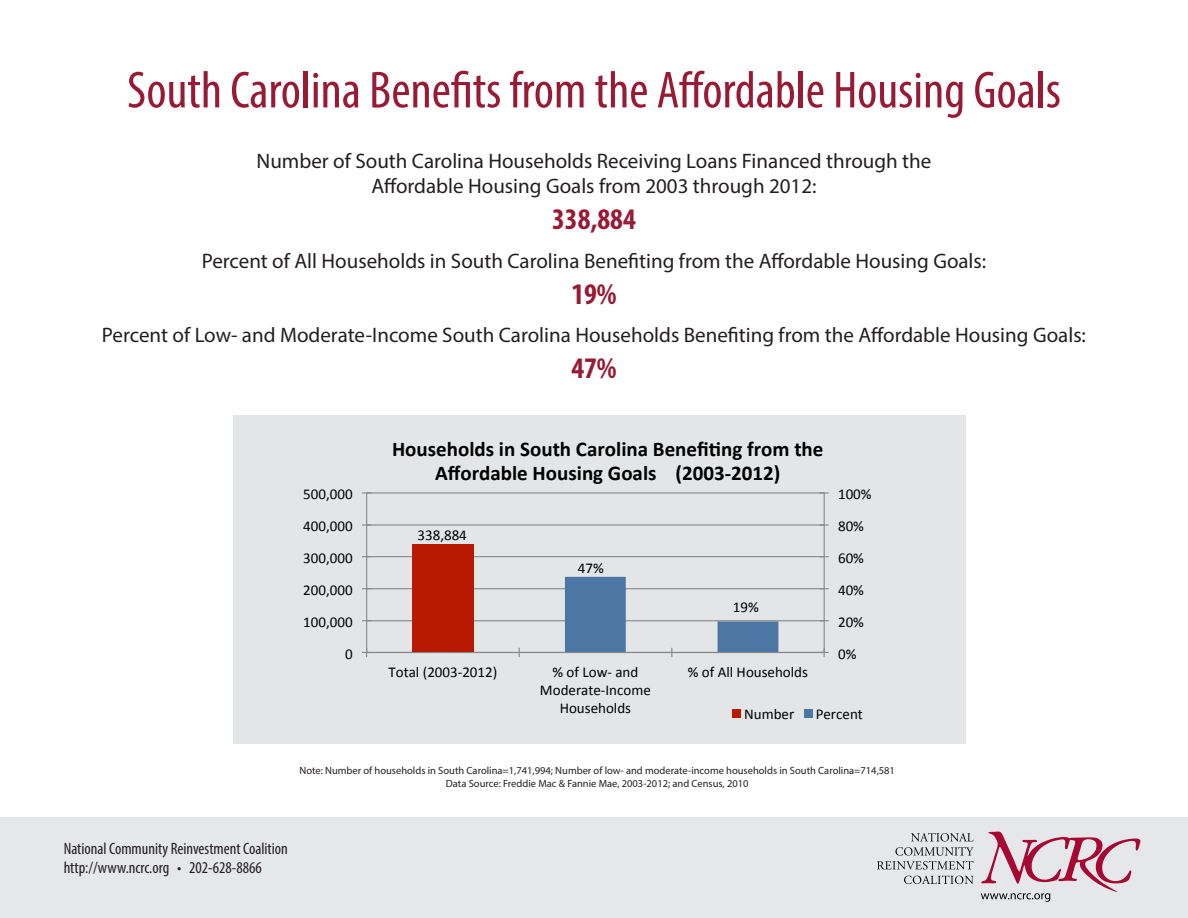
<style>
.page{position:relative;width:1188px;height:918px;background:#fff}
.page>*{position:absolute;margin:0;border:0;box-sizing:border-box;transform-origin:0 0}
.Main_Head{font:condensed 52.5px "Myriad Pro";color:#981a35}
.t1{font:700 condensed 30px "Myriad Pro";color:#981a35}
.copy{font:21px/25.2px "Myriad Pro";color:#231f20;text-align:center}
.t2{font:700 21px/24px "Calibri";color:#000;text-align:center}
.t3{font:condensed 16.5px/19.8px "Myriad Pro";color:#231f20}
.t4{font:15px/18px "Calibri";color:#000;text-align:center}
.footnote{font:10.5px "Myriad Pro";color:#231f20}
</style>
<div class="page">
<div style="left:0;top:818px;width:1188px;height:100px;background:#e6e7e9"></div>
<div style="left:233px;top:415px;width:733px;height:329px;background:#e4e5e7"></div>
<svg style="left:877px;top:833px;width:97px;height:51px"></svg>
<svg style="left:981px;top:832px;width:159px;height:70px"></svg>
<svg style="left:361px;top:492px;width:468px;height:226px"></svg>
<p class="Main_Head" style="left:127px;top:58px;width:935px">South Carolina Benefits from the Affordable Housing Goals</p>
<p class="copy" style="left:257px;top:148px;width:676px">Number of South Carolina Households Receiving Loans Financed through the<br>Affordable Housing Goals from 2003 through 2012:</p>
<p class="t1" style="left:552px;top:200px;width:85px">338,884</p>
<p class="copy" style="left:202px;top:248px;width:786px">Percent of All Households in South Carolina Benefiting from the Affordable Housing Goals:</p>
<p class="t1" style="left:571px;top:275px;width:47px">19%</p>
<p class="copy" style="left:102px;top:322px;width:986px">Percent of Low- and Moderate-Income South Carolina Households Benefiting from the Affordable Housing Goals:</p>
<p class="t1" style="left:571px;top:350px;width:47px">47%</p>
<p class="t2" style="left:392px;top:437px;width:433px">Households in South Carolina Benefi2ng from the<br>Affordable Housing Goals (2003--‐2012)</p>
<p class="t4" style="left:303px;top:485px;width:51px">500,000</p>
<p class="t4" style="left:838px;top:485px;width:35px">100%</p>
<p class="t4" style="left:303px;top:517px;width:51px">400,000</p>
<p class="t4" style="left:418px;top:526px;width:51px">338,884</p>
<p class="t4" style="left:838px;top:517px;width:27px">80%</p>
<p class="t4" style="left:303px;top:549px;width:51px">300,000</p>
<p class="t4" style="left:578px;top:559px;width:27px">47%</p>
<p class="t4" style="left:838px;top:549px;width:27px">60%</p>
<p class="t4" style="left:303px;top:581px;width:51px">200,000</p>
<p class="t4" style="left:838px;top:581px;width:27px">40%</p>
<p class="t4" style="left:733px;top:598px;width:27px">19%</p>
<p class="t4" style="left:303px;top:613px;width:51px">100,000</p>
<p class="t4" style="left:838px;top:613px;width:27px">20%</p>
<p class="t4" style="left:345px;top:645px;width:9px">0</p>
<p class="t4" style="left:838px;top:645px;width:20px">0%</p>
<p class="t4" style="left:389px;top:663px;width:110px">Total (2003--‐2012)</p>
<p class="t4" style="left:540px;top:663px;width:112px">% of Low--‐ and<br>Moderate--‐Income<br>Households</p>
<p class="t4" style="left:688px;top:663px;width:122px">% of All Households</p>
<p class="t4" style="left:744px;top:706px;width:52px">Number</p>
<p class="t4" style="left:816px;top:706px;width:49px">Percent</p>
<p class="footnote" style="left:299px;top:764px;width:597px">Note: Number of households in South Carolina=1,741,994; Number of low- and moderate-income households in South Carolina=714,581</p>
<p class="footnote" style="left:446px;top:777px;width:304px">Data Source: Freddie Mac &amp; Fannie Mae, 2003-2012; and Census, 2010</p>
<p class="t3" style="left:64px;top:838px;width:226px">National Community Reinvestment Coalition http://www.ncrc.org • 202-628-8866</p>
</div>
